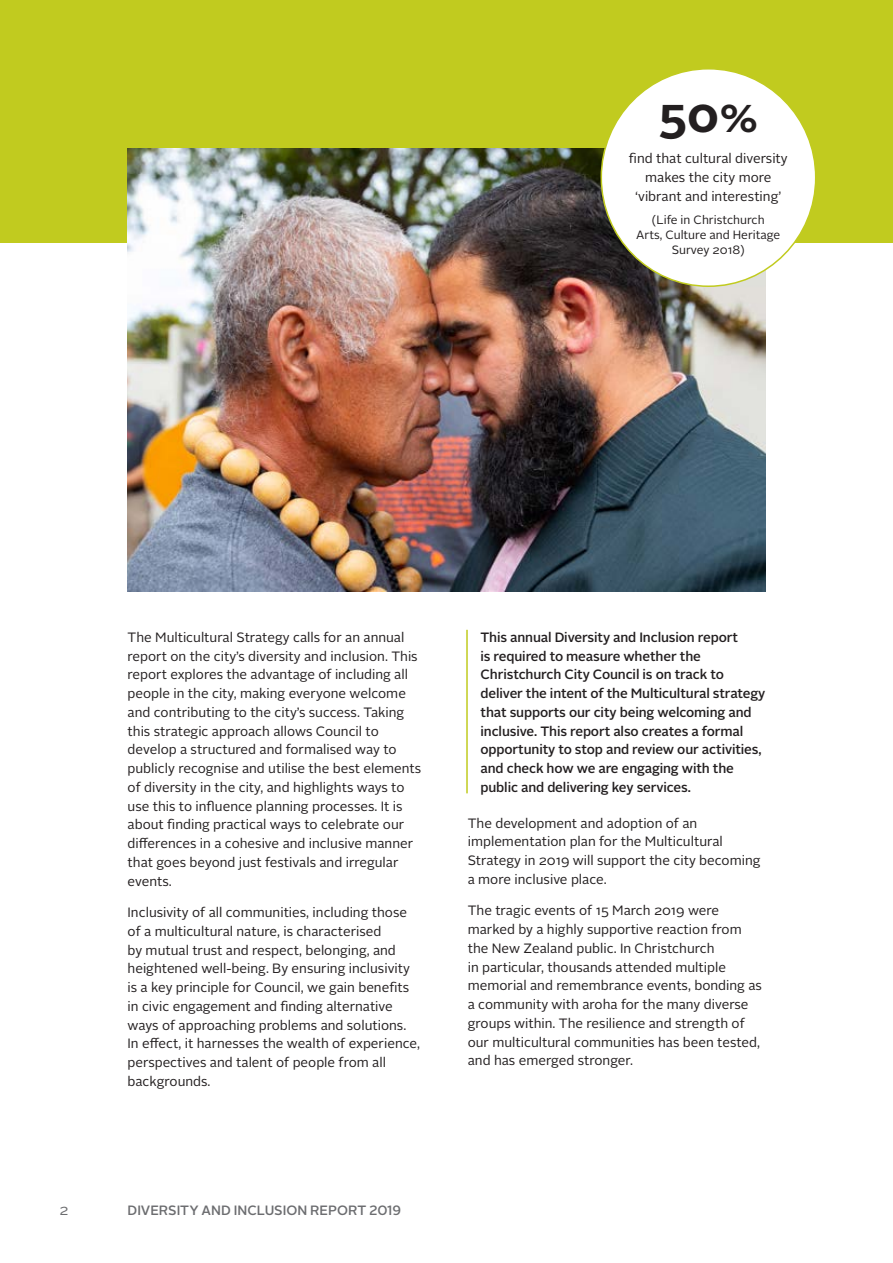
<style>
.page{position:relative;width:893px;height:1263px;background:#fff}
.page>*{position:absolute;margin:0;border:0;box-sizing:border-box;transform-origin:0 0}
.body_text_-_black{font:700 48px "Alright Sans";color:#231f20}
.t1{font:15px "Alright Sans";color:#6c6d70}
.body_text_-_black-2{font:13.5px/18.8px "Alright Sans";color:#231f20}
.body_text_-_black-3{font:500 13.5px/18.8px "Alright Sans";letter-spacing:-.01em;color:#231f20}
.t2{font:500 13.5px "Alright Sans";letter-spacing:-.005em;color:#6c6d70}
.body_text_-_black-4{font:12px/15px "Alright Sans";color:#231f20;text-align:center}
</style>
<div class="page">
<div style="left:0;top:0;width:893px;height:242px;background:#c1cb1f"></div>
<hr style="left:466px;top:630px;width:2px;height:163px;background:#c1cb1f">
<img style="left:128px;top:149px;width:637px;height:443px">
<div style="left:601px;top:69px;width:215px;height:217px;background:#fff;border-radius:50%"></div>
<p class="body_text_-_black" style="left:658px;top:81px;width:102px">50%</p>
<p class="body_text_-_black-2" style="left:629px;top:149px;width:160px;text-align:center">find that cultural diversity makes the city more ‘vibrant and interesting’</p>
<p class="body_text_-_black-4" style="left:636px;top:213px;width:146px">(Life in Christchurch<br>Arts, Culture and Heritage<br>Survey 2018)</p>
<p class="body_text_-_black-2" style="left:128px;top:628px;width:295px">The Multicultural Strategy calls for an annual report on the city’s diversity and inclusion. This report explores the advantage of including all people in the city, making everyone welcome and contributing to the city’s success. Taking this strategic approach allows Council to develop a structured and formalised way to publicly recognise and utilise the best elements of diversity in the city, and highlights ways to use this to influence planning processes. It is about finding practical ways to celebrate our differences in a cohesive and inclusive manner that goes beyond just festivals and irregular events.</p>
<p class="body_text_-_black-2" style="left:128px;top:903px;width:294px">Inclusivity of all communities, including those of a multicultural nature, is characterised<br>by mutual trust and respect, belonging, and heightened well-being. By ensuring inclusivity is a key principle for Council, we gain benefits in civic engagement and finding alternative ways of approaching problems and solutions.<br>In effect, it harnesses the wealth of experience, perspectives and talent of people from all backgrounds.</p>
<p class="t1" style="left:60px;top:1200px;width:11px">2</p>
<p class="t2" style="left:128px;top:1201px;width:275px">DIVERSITY AND INCLUSION REPORT 2019</p>
<p class="body_text_-_black-3" style="left:480px;top:628px;width:286px">This annual Diversity and Inclusion report<br>is required to measure whether the Christchurch City Council is on track to deliver the intent of the Multicultural strategy that supports our city being welcoming and inclusive. This report also creates a formal opportunity to stop and review our activities, and check how we are engaging with the public and delivering key services.</p>
<p class="body_text_-_black-2" style="left:468px;top:814px;width:294px">The development and adoption of an implementation plan for the Multicultural Strategy in 2019 will support the city becoming a more inclusive place.</p>
<p class="body_text_-_black-2" style="left:468px;top:901px;width:296px">The tragic events of 15 March 2019 were marked by a highly supportive reaction from the New Zealand public. In Christchurch<br>in particular, thousands attended multiple memorial and remembrance events, bonding as a community with aroha for the many diverse groups within. The resilience and strength of our multicultural communities has been tested, and has emerged stronger.</p>
</div>
